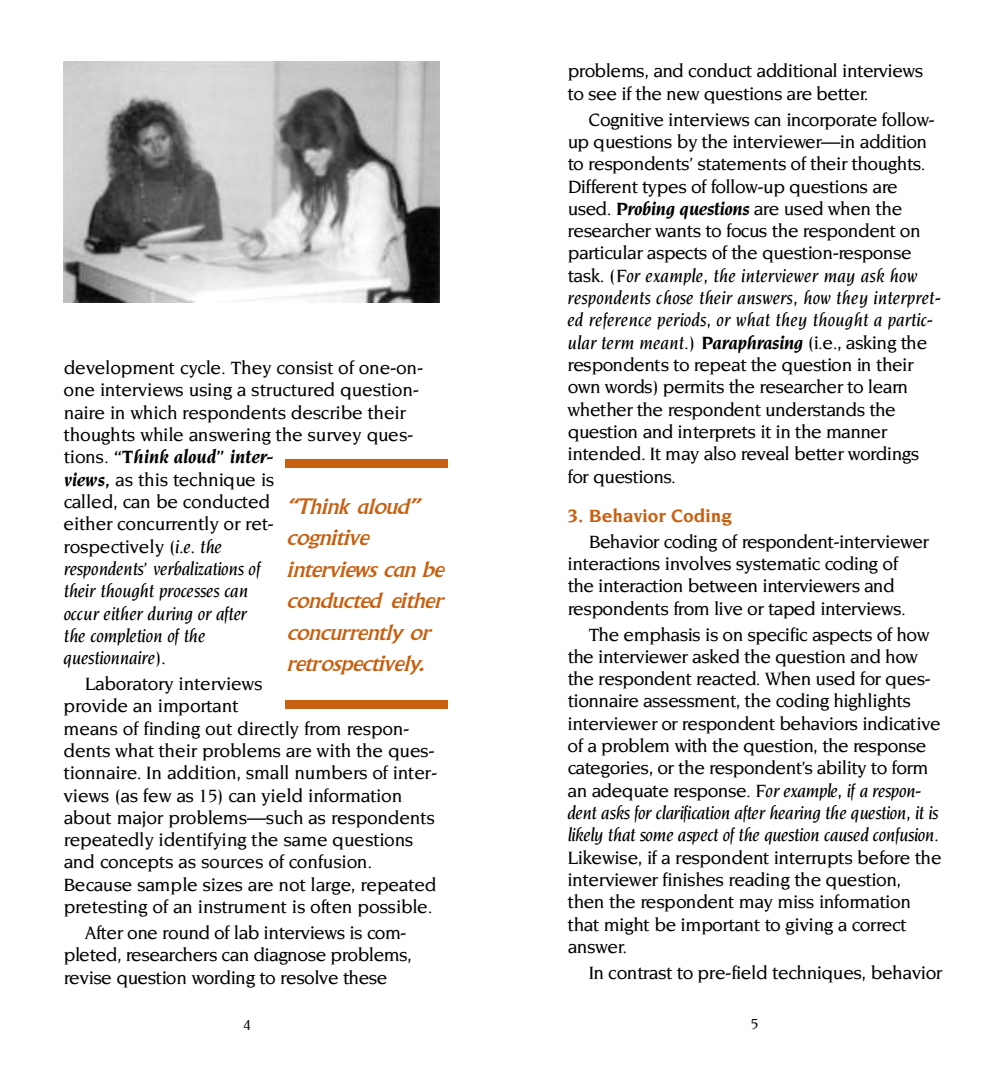
<style>
.page{position:relative;width:1008px;height:1071px;background:#fff}
.page>*{position:absolute;margin:0;border:0;box-sizing:border-box;transform-origin:0 0}
.t1{font:italic 21px/31.5px "Albertus";letter-spacing:-.03em;color:#c76011;scale:1.4 1}
.t2{font:500 19.25px/22.4px "Novarese";letter-spacing:-.025em;color:#000}
.t3{font:700 19.25px "Novarese";color:#c76011}
.t4{font:500 15.75px "Novarese";color:#000}
.s1{font-weight:700;font-style:italic}
.s2{font-style:italic}
</style>
<div class="page">
<div style="left:285px;top:459px;width:163px;height:9px;background:#c76011"></div>
<div style="left:285px;top:700px;width:163px;height:9px;background:#c76011"></div>
<img style="left:63px;top:62px;width:377px;height:240px">
<p class="t2" style="left:568px;top:61px;width:357px">p roblems, and conduct additional interv i e w s to see if the new questions are better.</p>
<p class="t2" style="left:567px;top:109px;width:375px;text-indent:21px">Cognitive interviews can incorporate follow&shy;up questions by the interviewer—in addition to respondents’ statements of their thoughts.<br>D i ff e rent types of follow-up questions are used. <span class="s1">P robing questions</span> a re used when the<br>re s e a rcher wants to focus the respondent on<br>p a rticular aspects of the question-re s p o n s e<br>t a s k . <span class="s2">(For example, the interviewer may ask how respondents chose their answers, how they interpret&shy;ed reference periods, or what they thought a partic&shy;ular term meant.)</span> <span class="s1">P a r a p h r a s i n g</span> (i.e., asking the respondents to repeat the question in their own words) permits the re s e a rcher to learn whether the respondent understands the question and interprets it in the manner intended. It may also reveal better word i n g s for questions.</p>
<p class="t3" style="left:567px;top:508px;width:166px">3. Behavior Coding</p>
<p class="t2" style="left:568px;top:531px;width:363px;text-indent:21px">Behavior coding of re s p o n d e n t - i n t e rv i e w e r interactions involves systematic coding of the interaction between interviewers and respondents from live or taped interv i e w s .</p>
<p class="t2" style="left:568px;top:624px;width:375px;text-indent:21px">The emphasis is on specific aspects of how the interviewer asked the question and how the respondent reacted. When used for ques&shy;t i o n n a i re assessment, the coding highlights<br>i n t e rviewer or respondent behaviors indicative of a problem with the question, the re s p o n s e categories, or the re s p o n d e n t ’s ability to form an adequate re s p o n s e . <span class="s2">For example, if a re s p o n&shy;dent asks for clarification after hearing the question, it is likely that some aspect of the question caused confusion.</span></p>
<p class="t2" style="left:567px;top:847px;width:376px">Likewise, if a respondent interrupts before the i n t e rviewer finishes reading the question, then the respondent may miss inform a t i o n that might be important to giving a corre c t<br>a n s w e r.</p>
<p class="t2" style="left:589px;top:962px;width:355px">In contrast to pre-field techniques, behavior</p>
<p class="t2" style="left:63px;top:358px;width:362px">development cycle. They consist of one-on&shy;one interviews using a stru c t u red question&shy;n a i re in which respondents describe their thoughts while answering the survey ques&shy;tions. <span class="s1">“Think aloud” inter-<br>views,</span> as this technique is<br>called, can be conducted<br>either concurrently or re t-<br>rospectively <span class="s2">(i.e. the<br>respondents’ verbalizations of<br>their thought processes can<br>occur either during or after<br>the completion of the<br>q u e s t i o n n a i re).</span></p>
<p class="t2" style="left:63px;top:674px;width:376px;text-indent:21px">L a b o r a t o ry interv i e w s<br>p rovide an import a n t<br>means of finding out directly from re s p o n&shy;dents what their problems are with the ques&shy;t i o n n a i re. In addition, small numbers of inter&shy;views (as few as 15) can yield inform a t i o n about major problems—such as re s p o n d e n t s repeatedly identifying the same questions and concepts as sources of confusion.<br>Because sample sizes are not large, re p e a t e d p retesting of an instrument is often possible.</p>
<p class="t2" style="left:64px;top:923px;width:350px;text-indent:21px">After one round of lab interviews is com&shy;pleted, re s e a rchers can diagnose pro b l e m s , revise question wording to resolve these</p>
<p class="t4" style="left:243px;top:1019px;width:9px">4</p>
<p class="t4" style="left:751px;top:1018px;width:9px">5</p>
<p class="t1" style="left:287px;top:492px;width:114px">“ T h i n ka l o u d ” cognitive<br>i n t e r v i e w sc a nb e conducted either c o n c u r r e n t l yo r r e t ro s p e c t i v e l y.</p>
</div>
